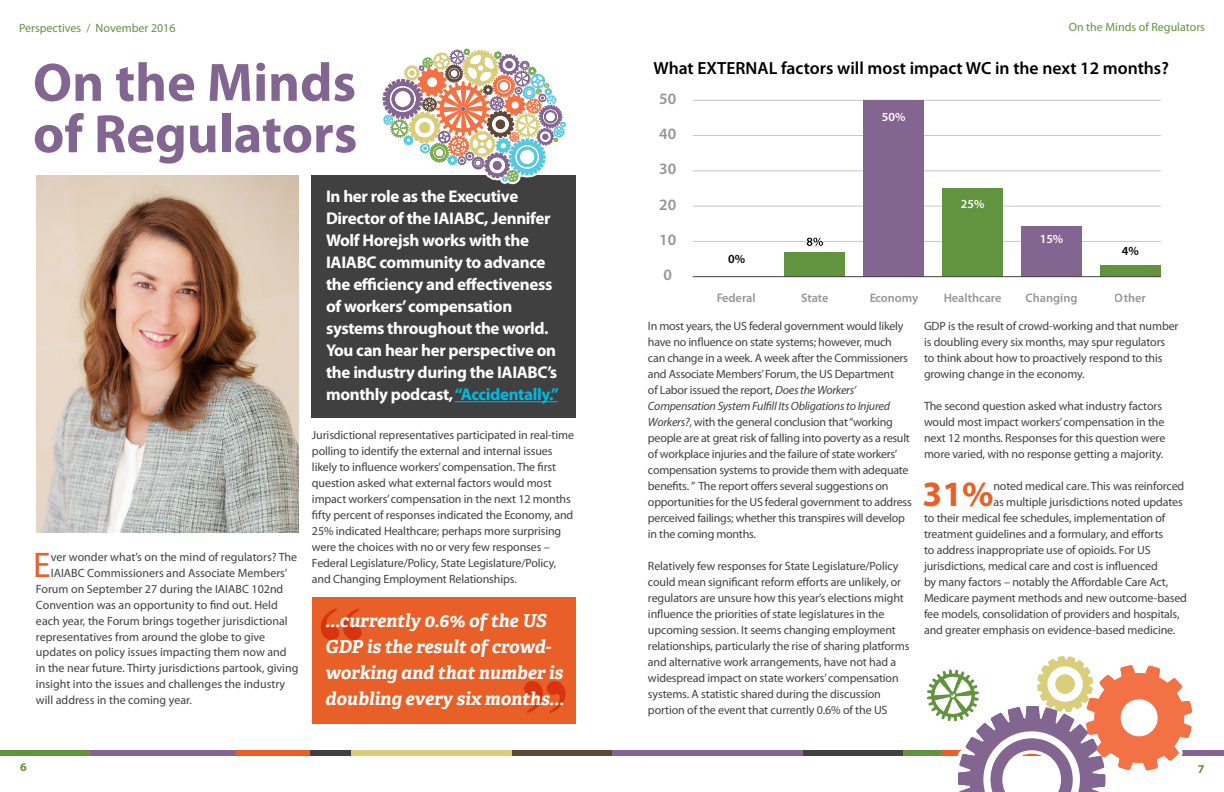
<style>
.page{position:relative;width:1224px;height:792px;background:#fff}
.page>*{position:absolute;margin:0;border:0;box-sizing:border-box;transform-origin:0 0}
.t1{font:700 54.5px/51.4px "Myriad Pro";color:#826591}
.t2{font:700 35.7px "Myriad Pro";color:#e86027}
.t3{font:35.7px "Myriad Pro";color:#e86027}
.t4{font:italic 700 18px/26px "Adelle";color:#fff}
.t5{font:600 17.6px "Myriad Pro";color:#000}
.t6{font:700 17px/22px "Myriad Pro";letter-spacing:-.02em;color:#fff}
.t7{font:600 15.9px "Myriad Pro";color:#404041}
.t8{font:600 12.3px "Myriad Pro";color:#404041}
.t9{font:600 12.3px "Myriad Pro";color:#fff}
.t10{font:600 12.3px "Myriad Pro";color:#000}
.t11{font:12px/16px "Myriad Pro";letter-spacing:-.01em;color:#404041}
.t12{font:12px "Myriad Pro";color:#62933f}
.t13{font:700 12px "Myriad Pro";color:#62933f}
.s1{color:#00b8e0}
.s2{font-style:italic}
</style>
<div class="page">
<div style="left:0;top:750px;width:96px;height:6px;background:#62933f"></div>
<div style="left:90px;top:750px;width:154px;height:6px;background:#826591"></div>
<div style="left:236px;top:750px;width:75px;height:6px;background:#e86027"></div>
<div style="left:351px;top:750px;width:162px;height:6px;background:#dacd7a"></div>
<div style="left:311px;top:750px;width:40px;height:6px;background:#404041"></div>
<div style="left:513px;top:750px;width:99px;height:6px;background:#5d4738"></div>
<div style="left:612px;top:750px;width:192px;height:6px;background:#826591"></div>
<div style="left:804px;top:750px;width:99px;height:6px;background:#404041"></div>
<div style="left:903px;top:750px;width:38px;height:6px;background:#62933f"></div>
<div style="left:1171px;top:750px;width:53px;height:6px;background:#826591"></div>
<img style="left:36px;top:176px;width:263px;height:357px">
<div style="left:311px;top:175px;width:264px;height:243px;background:#404041"></div>
<hr style="left:455px;top:401px;width:103px;height:1px;background:#00b8e0">
<hr style="left:693px;top:241px;width:468px;height:1px;background:#404041">
<hr style="left:693px;top:206px;width:468px;height:1px;background:#404041">
<hr style="left:693px;top:170px;width:468px;height:1px;background:#404041">
<hr style="left:693px;top:135px;width:468px;height:1px;background:#404041">
<hr style="left:693px;top:100px;width:468px;height:1px;background:#404041">
<div style="left:785px;top:252px;width:60px;height:25px;background:#62933f"></div>
<svg style="left:806px;top:237px;width:18px;height:10px"></svg>
<div style="left:863px;top:100px;width:61px;height:177px;background:#826591"></div>
<div style="left:942px;top:188px;width:61px;height:89px;background:#62933f"></div>
<div style="left:1021px;top:226px;width:61px;height:51px;background:#826591"></div>
<div style="left:1100px;top:266px;width:61px;height:11px;background:#62933f"></div>
<hr style="left:693px;top:276px;width:468px;height:1px;background:#404041">
<div style="left:312px;top:598px;width:264px;height:126px;background:#e86027"></div>
<svg style="left:321px;top:608px;width:41px;height:32px"></svg>
<svg style="left:524px;top:681px;width:42px;height:32px"></svg>
<svg style="left:382px;top:48px;width:184px;height:136px"></svg>
<svg style="left:927px;top:656px;width:265px;height:136px"></svg>
<p class="t12" style="left:19px;top:21px;width:158px">Perspectives / November 2016</p>
<h1 class="t1" style="left:33px;top:55px;width:326px">On the Minds of Regulators</h1>
<h2 class="t3" style="left:33px;top:543px;width:19px">E</h2>
<p class="t11" style="left:51px;top:548px;width:248px">ver wonder what’s on the mind of regulators? The</p>
<p class="t11" style="left:51px;top:564px;width:238px">IAIABC Commissioners and Associate Members’</p>
<p class="t11" style="left:36px;top:580px;width:249px">Forum on September 27 during the IAIABC 102nd</p>
<p class="t11" style="left:36px;top:596px;width:243px">Convention was an opportunity to find out. Held</p>
<p class="t11" style="left:36px;top:612px;width:253px">each year, the Forum brings together jurisdictional</p>
<p class="t11" style="left:36px;top:628px;width:231px">representatives from around the globe to give</p>
<p class="t11" style="left:36px;top:644px;width:252px">updates on policy issues impacting them now and</p>
<p class="t11" style="left:36px;top:660px;width:264px">in the near future. Thirty jurisdictions partook, giving</p>
<p class="t11" style="left:36px;top:676px;width:251px">insight into the issues and challenges the industry</p>
<p class="t11" style="left:36px;top:692px;width:157px">will address in the coming year.</p>
<p class="t6" style="left:326px;top:185px;width:234px">In her role as the Executive<br>Director of the IAIABC, Jennifer<br>Wolf Horejsh works with the<br>IAIABC community to advance the efficiency and effectiveness of workers’ compensation systems throughout the world.<br>You can hear her perspective on the industry during the IAIABC’s monthly podcast,<span class="s1">“Accidentally.”</span></p>
<p class="t11" style="left:312px;top:427px;width:264px">Jurisdictional representatives participated in real-time polling to identify the external and internal issues likely to influence workers’ compensation. The first question asked what external factors would most impact workers’ compensation in the next 12 months fifty percent of responses indicated the Economy, and 25% indicated Healthcare; perhaps more surprising were the choices with no or very few responses – Federal Legislature/Policy, State Legislature/Policy, and Changing Employment Relationships.</p>
<h3 class="t4" style="left:325px;top:608px;width:241px">...currently 0.6% of the US<br>GDP is the result of crowd&shy;working and that number is doubling every six months...</h3>
<p class="t13" style="left:20px;top:759px;width:8px">6</p>
<p class="t12" style="left:1069px;top:19px;width:138px">On the Minds of Regulators</p>
<h3 class="t5" style="left:653px;top:57px;width:517px">What EXTERNAL factors will most impact WC in the next 12 months?</h3>
<h3 class="t7" style="left:659px;top:88px;width:19px">50</h3>
<h3 class="t7" style="left:659px;top:124px;width:19px">40</h3>
<h3 class="t7" style="left:659px;top:159px;width:19px">30</h3>
<h3 class="t7" style="left:659px;top:194px;width:19px">20</h3>
<h3 class="t7" style="left:659px;top:230px;width:19px">10</h3>
<h3 class="t7" style="left:663px;top:265px;width:10px">0</h3>
<p class="t8" style="left:716px;top:290px;width:41px">Federal</p>
<p class="t9" style="left:882px;top:109px;width:25px">50%</p>
<p class="t9" style="left:961px;top:196px;width:25px">25%</p>
<p class="t9" style="left:1040px;top:231px;width:25px">15%</p>
<p class="t10" style="left:1122px;top:243px;width:18px">4%</p>
<p class="t10" style="left:728px;top:251px;width:18px">0%</p>
<p class="t8" style="left:944px;top:290px;width:59px">Healthcare</p>
<p class="t8" style="left:1026px;top:290px;width:53px">Changing</p>
<p class="t8" style="left:1115px;top:290px;width:33px">Other</p>
<p class="t8" style="left:801px;top:290px;width:29px">State</p>
<p class="t8" style="left:869px;top:290px;width:51px">Economy</p>
<p class="t11" style="left:648px;top:318px;width:265px">In most years, the US federal government would likely have no influence on state systems; however, much can change in a week. A week after the Commissioners and Associate Members’ Forum, the US Department<br>of Labor issued the report, <span class="s2">Does the Workers’ Compensation System Fulfill Its Obligations to Injured Workers?</span>, with the general conclusion that “working people are at great risk of falling into poverty as a result of workplace injuries and the failure of state workers’ compensation systems to provide them with adequate benefits. ” The report offers several suggestions on opportunities for the US federal government to address perceived failings; whether this transpires will develop in the coming months.</p>
<p class="t11" style="left:648px;top:558px;width:263px">Relatively few responses for State Legislature/Policy could mean significant reform efforts are unlikely, or regulators are unsure how this year’s elections might influence the priorities of state legislatures in the upcoming session. It seems changing employment relationships, particularly the rise of sharing platforms and alternative work arrangements, have not had a widespread impact on state workers’ compensation systems. A statistic shared during the discussion portion of the event that currently 0.6% of the US</p>
<p class="t11" style="left:924px;top:318px;width:256px">GDP is the result of crowd-working and that number is doubling every six months, may spur regulators to think about how to proactively respond to this growing change in the economy.</p>
<p class="t11" style="left:924px;top:398px;width:243px">The second question asked what industry factors would most impact workers’ compensation in the next 12 months. Responses for this question were more varied, with no response getting a majority.</p>
<h2 class="t2" style="left:923px;top:471px;width:73px">31%</h2>
<p class="t11" style="left:993px;top:478px;width:193px">noted medical care. This was reinforced</p>
<p class="t11" style="left:993px;top:494px;width:191px">as multiple jurisdictions noted updates</p>
<p class="t11" style="left:924px;top:510px;width:243px">to their medical fee schedules, implementation of</p>
<p class="t11" style="left:924px;top:526px;width:241px">treatment guidelines and a formulary, and efforts</p>
<p class="t11" style="left:924px;top:542px;width:228px">to address inappropriate use of opioids. For US</p>
<p class="t11" style="left:924px;top:558px;width:235px">jurisdictions, medical care and cost is influenced</p>
<p class="t11" style="left:924px;top:574px;width:246px">by many factors – notably the Affordable Care Act,</p>
<p class="t11" style="left:924px;top:590px;width:265px">Medicare payment methods and new outcome-based</p>
<p class="t11" style="left:924px;top:606px;width:257px">fee models, consolidation of providers and hospitals,</p>
<p class="t11" style="left:924px;top:622px;width:253px">and greater emphasis on evidence-based medicine.</p>
<p class="t13" style="left:1198px;top:761px;width:8px">7</p>
</div>
